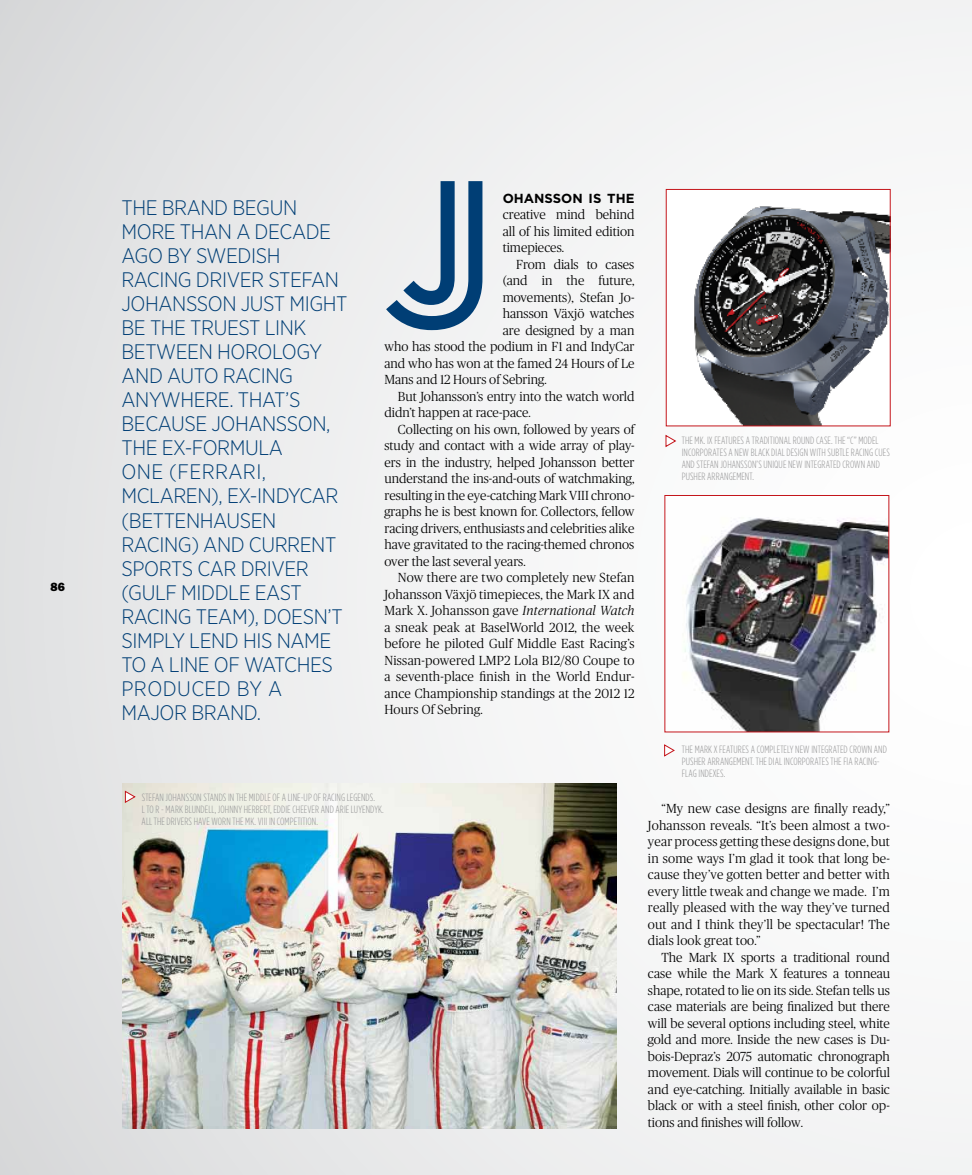
<style>
.page{position:relative;width:972px;height:1175px;background:#fff}
.page>*{position:absolute;margin:0;border:0;box-sizing:border-box;transform-origin:0 0}
.t1{font:300 21px/24px "Gotham Narrow";letter-spacing:-.02em;color:#003e75}
.t2{font:300 13.2px/16.5px "Publico Headline";color:#000;text-align:justify}
.t3{font:700 13.2px "Gotham";color:#000}
.t4{font:800 12px "Franklin Gothic";color:#000}
.t5{font:300 10.5px/12px "Gotham Condensed";letter-spacing:.005em;color:#949495}
.s1{font-style:italic}
</style>
<div class="page">
<div style="left:0;top:0;width:972px;height:1174px;background:linear-gradient(to right,#e1e2e3,#fdfcfc)"></div>
<img style="left:122px;top:783px;width:495px;height:345px">
<img style="left:668px;top:192px;width:221px;height:232px">
<svg style="left:372px;top:167px;width:118px;height:170px"></svg>
<svg style="left:666px;top:435px;width:10px;height:12px"></svg>
<img style="left:666px;top:498px;width:221px;height:232px">
<svg style="left:664px;top:744px;width:10px;height:12px"></svg>
<svg style="left:125px;top:791px;width:10px;height:11px"></svg>
<p class="t4" style="left:50px;top:580px;width:16px">86</p>
<p class="t1" style="left:121px;top:195px;width:226px">THE BRAND BEGUN<br>MORE THAN A DECADE<br>AGO BY SWEDISH<br>RACING DRIVER STEFAN<br>JOHANSSON JUST MIGHT<br>BE THE TRUEST LINK<br>BETWEEN HOROLOGY<br>AND AUTO RACING<br>ANYWHERE. THAT’S<br>BECAUSE JOHANSSON,<br>THE EX-FORMULA<br>ONE (FERRARI,<br>MCLAREN), EX-I NDYCAR (BETTENHAUSEN<br>RACING) AND CURRENT<br>SPORTS CAR DRIVER (GULF M IDDLE EAST<br>RACING TEAM), DOESN’T<br>SIMPLY LEND HIS NAME<br>TO A LINE OF WATCHES<br>PRODUCED BY A<br>MAJOR BRAND.</p>
<p class="t3" style="left:503px;top:190px;width:133px">OHANSSON IS THE</p>
<p class="t2" style="left:503px;top:205px;width:133px">creative mind behind all of his limited edition timepieces.</p>
<p class="t2" style="left:516px;top:255px;width:120px">From dials to cases</p>
<p class="t2" style="left:503px;top:271px;width:133px">(and in the future,</p>
<p class="t2" style="left:503px;top:288px;width:133px">movements), Stefan Jo-</p>
<p class="t2" style="left:503px;top:304px;width:133px">hansson Växjö watches</p>
<p class="t2" style="left:503px;top:321px;width:133px">are designed by a man</p>
<p class="t2" style="left:384px;top:337px;width:252px">who has stood the podium in F1 and IndyCar</p>
<p class="t2" style="left:384px;top:354px;width:252px">and who has won at the famed 24 Hours of Le</p>
<p class="t2" style="left:384px;top:370px;width:164px">Mans and 12 Hours of Sebring.</p>
<p class="t2" style="left:398px;top:387px;width:238px">But Johansson’s entry into the watch world</p>
<p class="t2" style="left:384px;top:403px;width:148px">didn’t happen at race-pace.</p>
<p class="t2" style="left:398px;top:420px;width:238px">Collecting on his own, followed by years of</p>
<p class="t2" style="left:384px;top:436px;width:252px">study and contact with a wide array of play-</p>
<p class="t2" style="left:384px;top:453px;width:252px">ers in the industry, helped Johansson better</p>
<p class="t2" style="left:384px;top:469px;width:252px">understand the ins-and-outs of watchmaking,</p>
<p class="t2" style="left:384px;top:486px;width:252px">resulting in the eye-catching Mark VIII chrono-</p>
<p class="t2" style="left:384px;top:502px;width:251px">graphs he is best known for. Collectors, fellow</p>
<p class="t2" style="left:384px;top:519px;width:252px">racing drivers, enthusiasts and celebrities alike</p>
<p class="t2" style="left:384px;top:535px;width:252px">have gravitated to the racing-themed chronos</p>
<p class="t2" style="left:384px;top:552px;width:143px">over the last several years.</p>
<p class="t2" style="left:398px;top:568px;width:238px">Now there are two completely new Stefan</p>
<p class="t2" style="left:384px;top:585px;width:252px">Johansson Växjö timepieces, the Mark IX and</p>
<p class="t2" style="left:384px;top:601px;width:252px">Mark X. Johansson gave <span class="s1">International Watch</span></p>
<p class="t2" style="left:384px;top:618px;width:252px">a sneak peak at BaselWorld 2012, the week</p>
<p class="t2" style="left:384px;top:634px;width:252px">before he piloted Gulf Middle East Racing’s</p>
<p class="t2" style="left:384px;top:651px;width:252px">Nissan-powered LMP2 Lola B12/80 Coupe to</p>
<p class="t2" style="left:384px;top:667px;width:252px">a seventh-place finish in the World Endur-</p>
<p class="t2" style="left:384px;top:684px;width:252px">ance Championship standings at the 2012 12</p>
<p class="t2" style="left:384px;top:700px;width:100px">Hours Of Sebring.</p>
<p class="t5" style="left:142px;top:791px;width:244px">STEFAN JOHANSSON STANDS IN THE MI DDLE OF A LINE-UP OF RACING LEGENDS.<br>L TO R - MARK BLUNDELL, JOHNNY HERBERT, EDDIE CHEEVER AND ARIE LUYENDYK.<br>ALL THE DRIVERS HAVE WORN THE MK. VIII IN COMPETITION.</p>
<p class="t5" style="left:682px;top:434px;width:210px">THE MK. IX FEATURES A TRADITIONAL ROUND CASE. THE “C” MODEL INCORPORATES A NEW BLACK DIAL DESIGN WITH SUBTLE RACING CUES AND STEFAN JOHANSSON’S UNIQUE NEW INTEGRATED CROWN AND PUSHER ARRANGEMENT.</p>
<p class="t5" style="left:682px;top:743px;width:207px">THE MARK X FEATURES A COMPLETELY NEW INTEGRATED CROWN AND<br>PUSHER ARRANGEMENT. THE DIAL INCORPORATES THE FIA RACING-<br>FLAG INDEXES.</p>
<p class="t2" style="left:648px;top:799px;width:243px;text-indent:14px">“My new case designs are finally ready,” Johansson reveals. “It’s been almost a two&shy;year process getting these designs done, but in some ways I’m glad it took that long be&shy;cause they’ve gotten better and better with every little tweak and change we made. I’m really pleased with the way they’ve turned out and I think they’ll be spectacular! The dials look great too.”</p>
<p class="t2" style="left:648px;top:948px;width:243px;text-indent:14px">The Mark IX sports a traditional round case while the Mark X features a tonneau shape, rotated to lie on its side. Stefan tells us case materials are being finalized but there will be several options including steel, white gold and more. Inside the new cases is Du&shy;bois-Depraz’s 2075 automatic chronograph movement. Dials will continue to be colorful and eye-catching. Initially available in basic black or with a steel finish, other color op&shy;tions and finishes will follow.</p>
</div>
